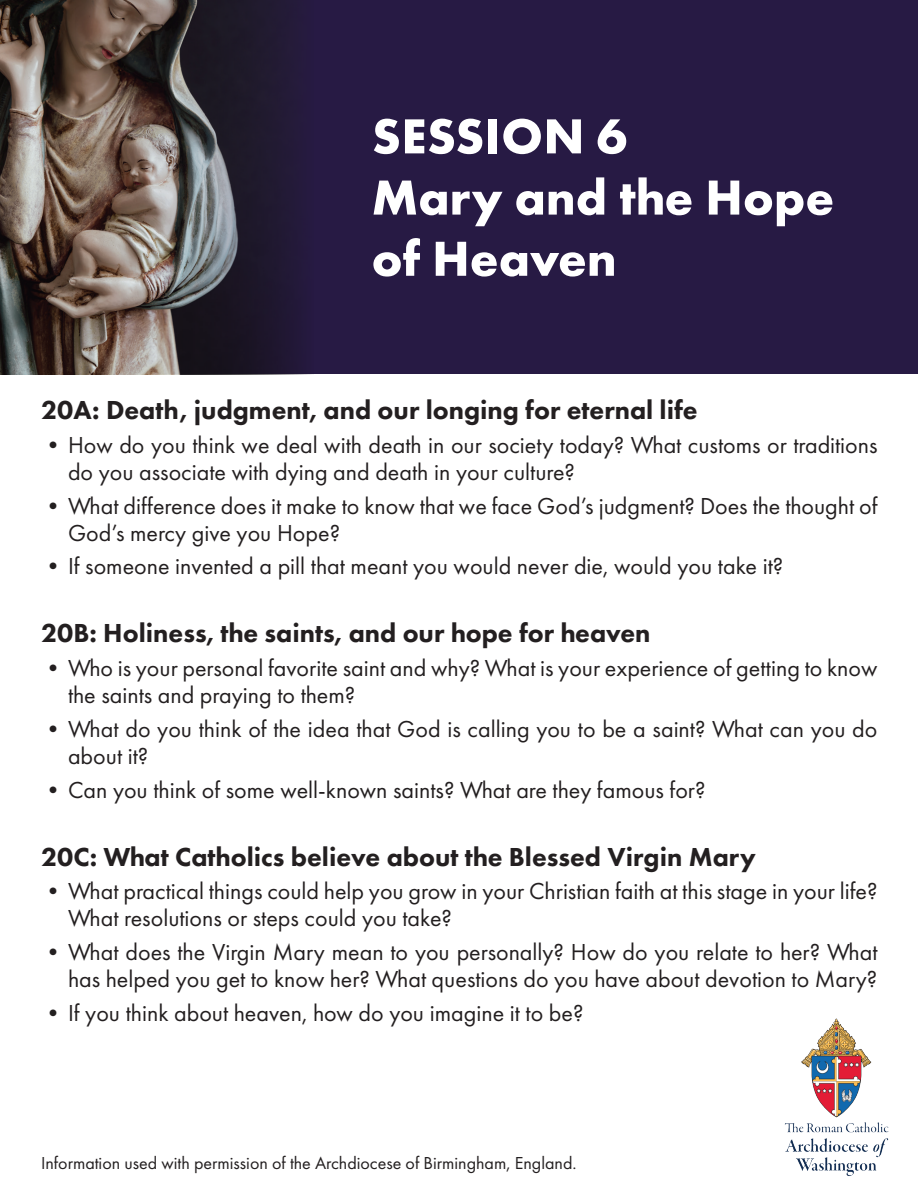
<style>
.page{position:relative;width:918px;height:1188px;background:#fff}
.page>*{position:absolute;margin:0;border:0;box-sizing:border-box;transform-origin:0 0}
.t1{font:700 51px/61.2px "Futura PT";color:#fff}
.t2{font:800 27px "Futura PT";color:#231f20}
.t3{font:24px/27px "Futura PT";color:#231f20}
.t4{font:18px "Futura PT";color:#231f20}
</style>
<div class="page">
<div style="left:0;top:0;width:918px;height:374px;background:#271a44"></div>
<img style="left:0;top:0;width:312px;height:375px">
<img style="left:784px;top:1018px;width:105px;height:158px">
<h1 class="t1" style="left:372px;top:104px;width:464px">SESSION 6<br>Mary and the Hope of Heaven</h1>
<p class="t2" style="left:41px;top:393px;width:658px">20A: Death, judgment, and our longing for eternal life</p>
<p class="t3" style="left:68px;top:431px;width:811px;text-indent:-27px">•How do you think we deal with death in our society today? What customs or traditions do you associate with dying and death in your culture?</p>
<p class="t3" style="left:68px;top:492px;width:811px;text-indent:-27px">•What difference does it make to know that we face God’s judgment? Does the thought of<br>God’s mercy give you Hope?</p>
<p class="t3" style="left:41px;top:553px;width:744px">•If someone invented a pill that meant you would never die, would you take it?</p>
<p class="t2" style="left:41px;top:616px;width:611px">20B: Holiness, the saints, and our hope for heaven</p>
<p class="t3" style="left:68px;top:655px;width:811px;text-indent:-27px">•Who is your personal favorite saint and why? What is your experience of getting to know the saints and praying to them?</p>
<p class="t3" style="left:68px;top:715px;width:811px;text-indent:-27px">•What do you think of the idea that God is calling you to be a saint? What can you do about it?</p>
<p class="t3" style="left:41px;top:776px;width:666px">•Can you think of some well-known saints? What are they famous for?</p>
<p class="t2" style="left:41px;top:840px;width:716px">20C: What Catholics believe about the Blessed Virgin Mary</p>
<p class="t3" style="left:68px;top:878px;width:811px;text-indent:-27px">•What practical things could help you grow in your Christian faith at this stage in your life?<br>What resolutions or steps could you take?</p>
<p class="t3" style="left:41px;top:938px;width:838px;text-align:right">•What does the Virgin Mary mean to you personally? How do you relate to her? What has helped you get to know her? What questions do you have about devotion to Mary?</p>
<p class="t3" style="left:41px;top:999px;width:544px">•If you think about heaven, how do you imagine it to be?</p>
<p class="t4" style="left:41px;top:1152px;width:537px">Information used with permission of the Archdiocese of Birmingham, England.</p>
</div>
